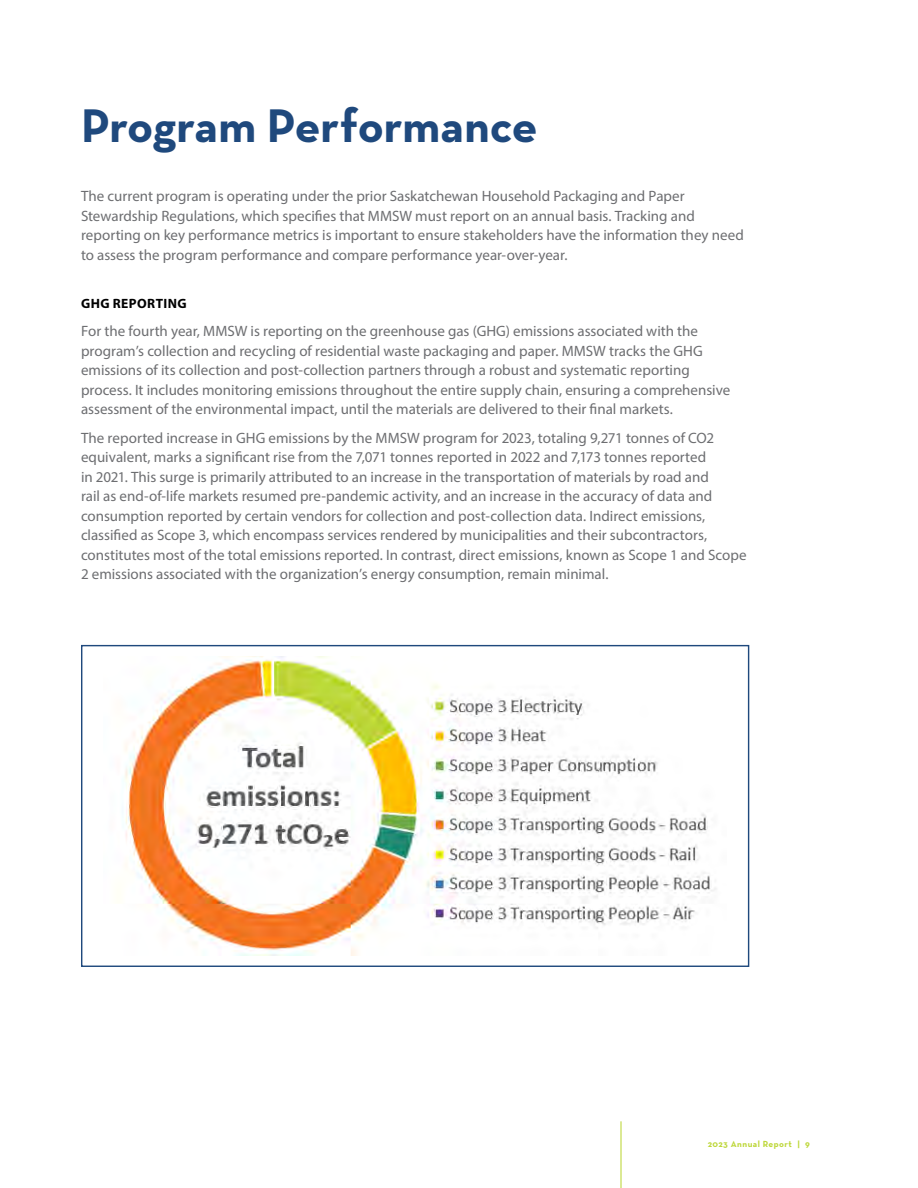
<style>
.page{position:relative;width:918px;height:1188px;background:#fff}
.page>*{position:absolute;margin:0;border:0;box-sizing:border-box;transform-origin:0 0}
.t1{font:700 48px "Neutra Text";color:#1f497d}
.t2{font:15px/19.5px "Myriad Pro";color:#6d6e71}
.t3{font:700 13.5px "Myriad Pro";letter-spacing:.035em;color:#000}
.t4{font:700 9px "Neutra Text";letter-spacing:.05em;color:#bed73b}
</style>
<div class="page">
<hr style="left:620px;top:1121px;width:2px;height:67px;background:#bed73b">
<img style="left:122px;top:656px;width:594px;height:300px">
<h1 class="t1" style="left:81px;top:95px;width:458px">Program Performance</h1>
<p class="t2" style="left:81px;top:186px;width:664px">The current program is operating under the prior Saskatchewan Household Packaging and Paper Stewardship Regulations, which specifies that MMSW must report on an annual basis. Tracking and reporting on key performance metrics is important to ensure stakeholders have the information they need to assess the program performance and compare performance year-over-year.</p>
<p class="t3" style="left:81px;top:294px;width:107px">GHG REPORTING</p>
<p class="t2" style="left:81px;top:321px;width:651px">For the fourth year, MMSW is reporting on the greenhouse gas (GHG) emissions associated with the program’s collection and recycling of residential waste packaging and paper. MMSW tracks the GHG emissions of its collection and post-collection partners through a robust and systematic reporting process. It includes monitoring emissions throughout the entire supply chain, ensuring a comprehensive assessment of the environmental impact, until the materials are delivered to their final markets.</p>
<p class="t2" style="left:81px;top:428px;width:667px">The reported increase in GHG emissions by the MMSW program for 2023, totaling 9,271 tonnes of CO2 equivalent, marks a significant rise from the 7,071 tonnes reported in 2022 and 7,173 tonnes reported<br>in 2021. This surge is primarily attributed to an increase in the transportation of materials by road and<br>rail as end-of-life markets resumed pre-pandemic activity, and an increase in the accuracy of data and consumption reported by certain vendors for collection and post-collection data. Indirect emissions, classified as Scope 3, which encompass services rendered by municipalities and their subcontractors, constitutes most of the total emissions reported. In contrast, direct emissions, known as Scope 1 and Scope 2 emissions associated with the organization’s energy consumption, remain minimal.</p>
<p class="t4" style="left:708px;top:1138px;width:104px">2023 Annual Report | 9</p>
</div>
